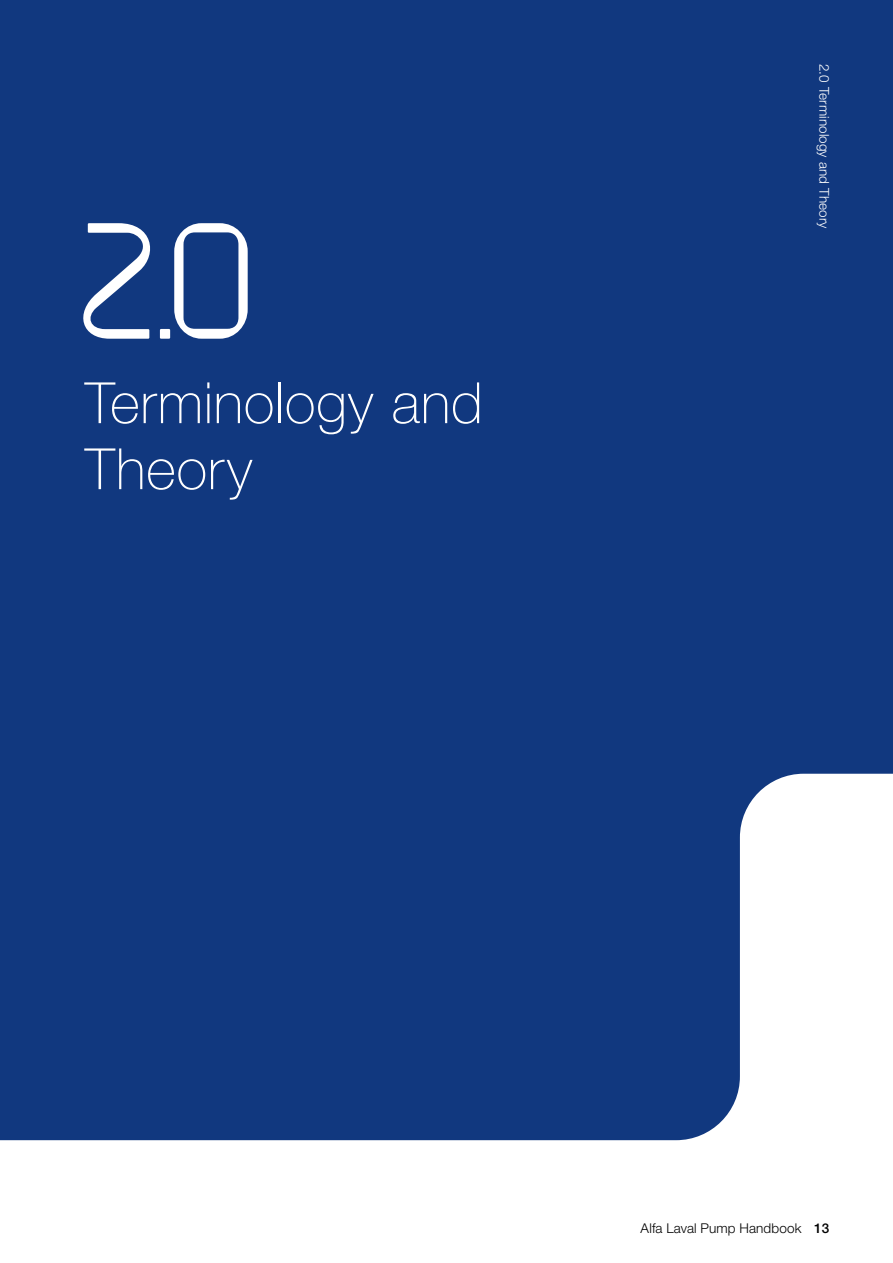
<style>
.page{position:relative;width:893px;height:1263px;background:#fff}
.page>*{position:absolute;margin:0;border:0;box-sizing:border-box;transform-origin:0 0}
.t1{font:165px "Alfa Laval Glyphs";color:#fff}
.t2{font:100 57px/66px "Helvetica Neue LT Std";letter-spacing:.01em;color:#fff}
.t3{font:300 13.5px "Helvetica Neue LT Std";letter-spacing:.01em;color:#fff}
.t4{font:300 13.5px "Helvetica Neue LT Std";letter-spacing:.01em;color:#000}
.t5{font:500 13.5px "Helvetica Neue LT Std";color:#000}
</style>
<div class="page">
<div style="left:0;top:0;width:893px;height:1140px;background:#11387f"></div>
<h1 class="t1" style="left:67px;top:207px;width:195px">2.0</h1>
<h2 class="t2" style="left:85px;top:370px;width:399px">Terminology and<br>Theory</h2>
<p class="t3" style="left:833px;top:64px;width:166px;rotate:90deg">2.0 Terminology and Theory</p>
<p class="t4" style="left:641px;top:1220px;width:162px">Alfa Laval Pump Handbook</p>
<p class="t5" style="left:814px;top:1220px;width:17px">13</p>
</div>
